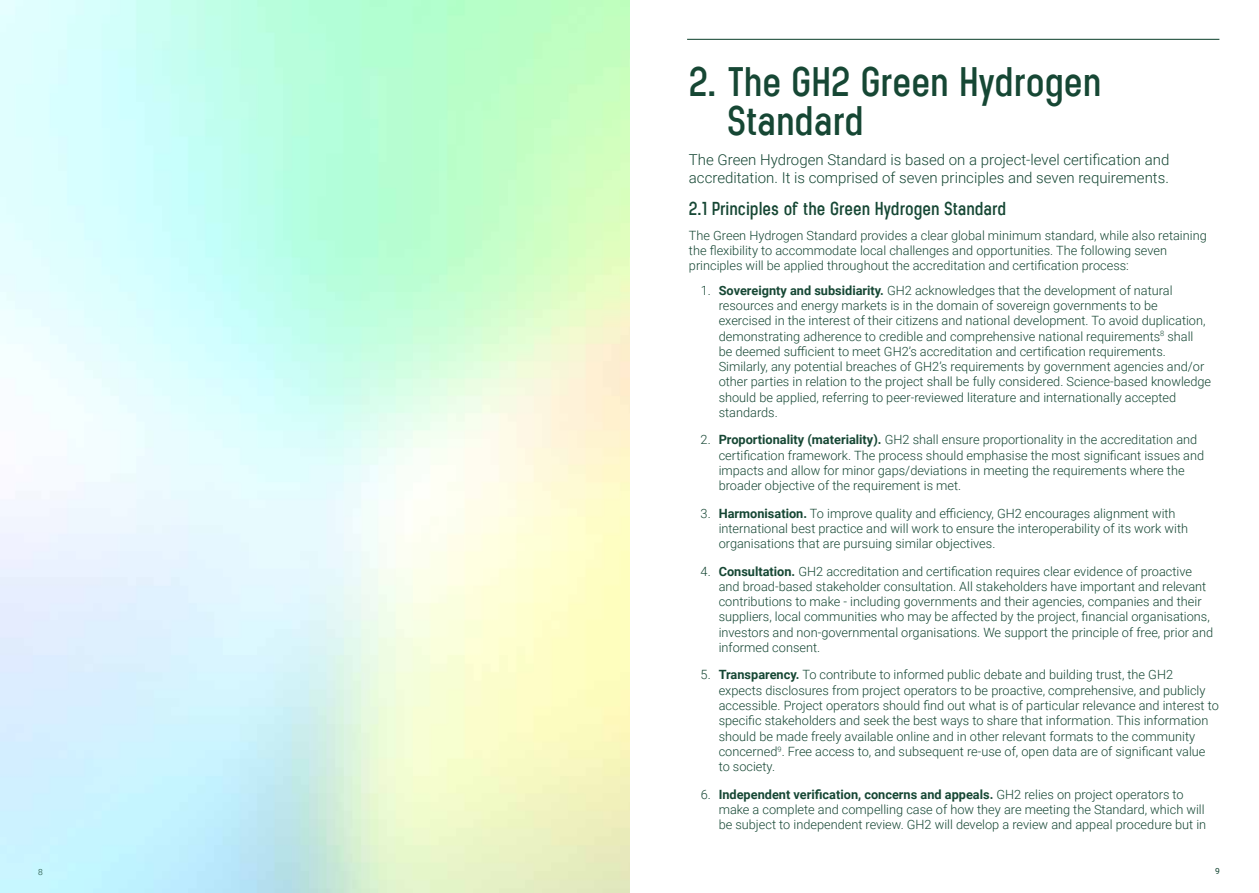
<style>
.page{position:relative;width:1259px;height:893px;background:#fff}
.page>*{position:absolute;margin:0;border:0;box-sizing:border-box;transform-origin:0 0}
.t1{font:700 42px/39px "Karben 105 W00";color:#164734}
.t2{font:700 19.05px "Karben 105 W00";color:#164734}
.t3{font:300 15px/18px "Roboto";color:#164734}
.t4{font:300 12.75px/15.3px "Roboto";color:#164734}
.t5{font:300 8.55px "Roboto";color:#164734}
.t6{font:8.4px "Roboto";color:#164734}
.s1{font-weight:700}
</style>
<div class="page">
<hr style="left:687px;top:39px;width:532px;height:1px;background:#164734">
<h1 class="t1" style="left:727px;top:63px;width:375px;text-indent:-38px">2. The GH2 Green Hydrogen<br>Standard</h1>
<p class="t3" style="left:689px;top:151px;width:482px">The Green Hydrogen Standard is based on a project-level certification and accreditation. It is comprised of seven principles and seven requirements.</p>
<h2 class="t2" style="left:689px;top:198px;width:319px">2.1 Principles of the Green Hydrogen Standard</h2>
<p class="t4" style="left:689px;top:227px;width:519px">The Green Hydrogen Standard provides a clear global minimum standard, while also retaining the flexibility to accommodate local challenges and opportunities. The following seven principles will be applied throughout the accreditation and certification process:</p>
<p class="t4" style="left:718px;top:282px;width:494px;text-indent:-18px">1. <span class="s1">Sovereignty and subsidiarity.</span> GH2 acknowledges that the development of natural resources and energy markets is in the domain of sovereign governments to be exercised in the interest of their citizens and national development. To avoid duplication, demonstrating adherence to credible and comprehensive national requirements<sup>8</sup> shall<br>be deemed sufficient to meet GH2’s accreditation and certification requirements.<br>Similarly, any potential breaches of GH2’s requirements by government agencies and/or other parties in relation to the project shall be fully considered. Science-based knowledge should be applied, referring to peer-reviewed literature and internationally accepted standards.</p>
<p class="t4" style="left:718px;top:432px;width:487px;text-indent:-18px">2. <span class="s1">Proportionality (materiality).</span> GH2 shall ensure proportionality in the accreditation and certification framework. The process should emphasise the most significant issues and impacts and allow for minor gaps/deviations in meeting the requirements where the broader objective of the requirement is met.</p>
<p class="t4" style="left:718px;top:505px;width:471px;text-indent:-18px">3. <span class="s1">Harmonisation.</span> To improve quality and efficiency, GH2 encourages alignment with international best practice and will work to ensure the interoperability of its work with organisations that are pursuing similar objectives.</p>
<p class="t4" style="left:718px;top:563px;width:496px;text-indent:-18px">4. <span class="s1">Consultation.</span> GH2 accreditation and certification requires clear evidence of proactive and broad-based stakeholder consultation. All stakeholders have important and relevant contributions to make - including governments and their agencies, companies and their suppliers, local communities who may be affected by the project, financial organisations, investors and non-governmental organisations. We support the principle of free, prior and informed consent.</p>
<p class="t4" style="left:718px;top:667px;width:501px;text-indent:-18px">5. <span class="s1">Transparency.</span> To contribute to informed public debate and building trust, the GH2 expects disclosures from project operators to be proactive, comprehensive, and publicly accessible. Project operators should find out what is of particular relevance and interest to specific stakeholders and seek the best ways to share that information. This information should be made freely available online and in other relevant formats to the community concerned<sup>9</sup>. Free access to, and subsequent re-use of, open data are of significant value to society.</p>
<p class="t4" style="left:718px;top:786px;width:489px;text-indent:-18px">6. <span class="s1">Independent verification, concerns and appeals.</span> GH2 relies on project operators to make a complete and compelling case of how they are meeting the Standard, which will be subject to independent review. GH2 will develop a review and appeal procedure but in</p>
<p class="t5" style="left:38px;top:866px;width:6px">8</p>
<p class="t6" style="left:1215px;top:865px;width:6px">9</p>
</div>
